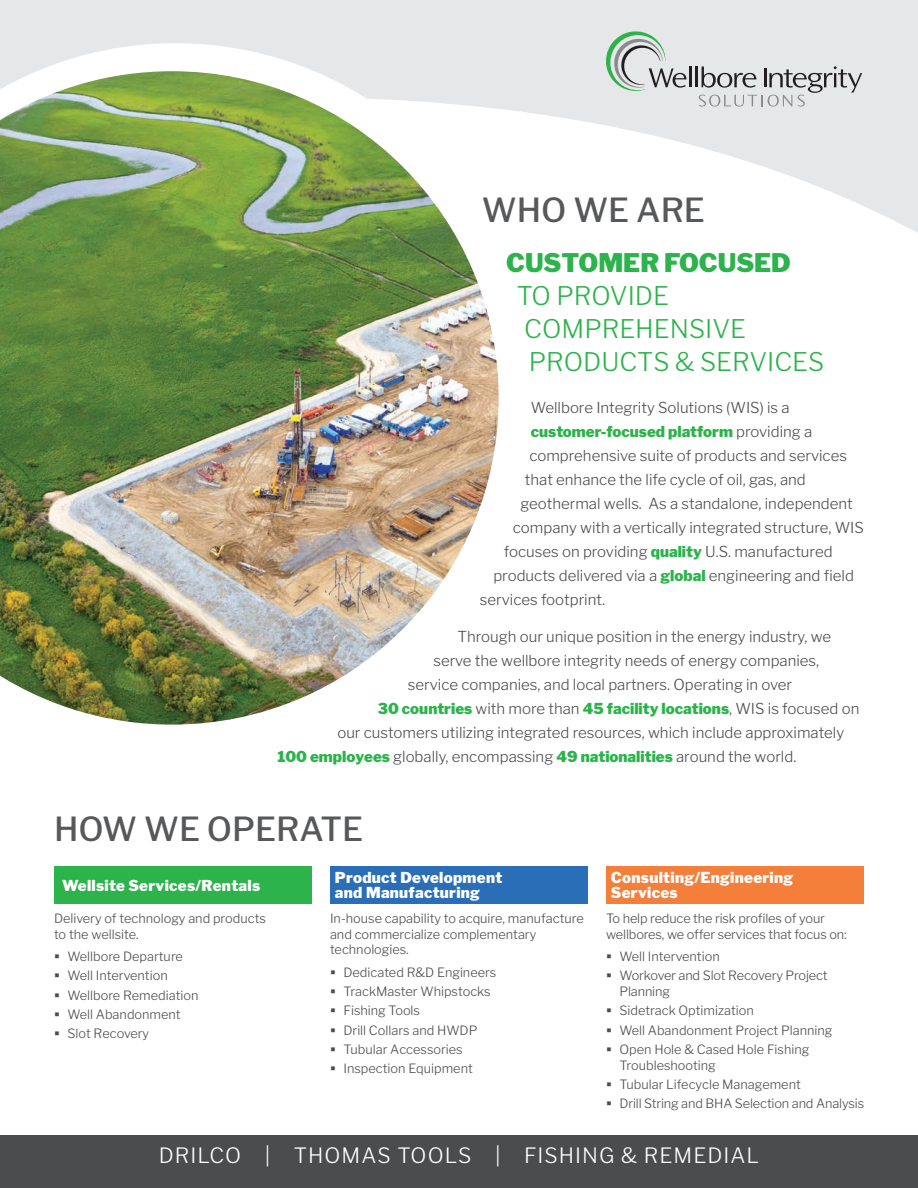
<style>
.page{position:relative;width:918px;height:1188px;background:#fff}
.page>*{position:absolute;margin:0;border:0;box-sizing:border-box;transform-origin:0 0}
.t1{font:500 33px "Libre Franklin";color:#57585a}
.t2{font:300 25.5px/33px "Libre Franklin";color:#2cb34b}
.t3{font:900 25.5px "Libre Franklin";color:#2cb34b}
.t4{font:300 21px "Libre Franklin";letter-spacing:.05em;color:#fff}
.t5{font:300 15px "Libre Franklin";color:#4b4c4d}
.t6{font:900 15px "Libre Franklin";color:#2cb34b}
.t7{font:900 15px/15px "Libre Franklin";letter-spacing:.02em;color:#fff}
.t8{font:300 12.75px/19.2px "Libre Franklin";color:#4b4c4d}
.s1{font-weight:300;color:#4b4c4d}
.s2{font-weight:900;color:#2cb34b}
</style>
<div class="page">
<svg style="left:0;top:0;width:918px;height:233px;fill:#e6e7e9"></svg>
<hr style="left:689px;top:67px;width:2px;height:20px;background:#231f20">
<hr style="left:696px;top:67px;width:2px;height:20px;background:#231f20">
<svg style="left:699px;top:66px;width:163px;height:41px;background:#c7c8ca"></svg>
<svg style="left:602px;top:27px;width:85px;height:65px;background:#c5d0ca"></svg>
<svg style="left:0;top:43px;width:532px;height:190px;fill:#e6e7e9"></svg>
<img style="left:0;top:71px;width:499px;height:654px">
<div style="left:54px;top:866px;width:258px;height:38px;background:#2cb34b"></div>
<div style="left:330px;top:866px;width:258px;height:38px;background:#296eb7"></div>
<div style="left:606px;top:866px;width:258px;height:38px;background:#f47f3b"></div>
<div style="left:0;top:1135px;width:918px;height:53px;background:#4b4c4d"></div>
<h1 class="t1" style="left:482px;top:190px;width:225px">WHO WE ARE</h1>
<h2 class="t3" style="left:506px;top:247px;width:286px">CUSTOMER FOCUSED</h2>
<h2 class="t2" style="left:517px;top:279px;width:309px">TO PROVIDE<br>COMPREHENSIVE<br>PRODUCTS &amp; SERVICES</h2>
<p class="t5" style="left:531px;top:398px;width:260px">Wellbore Integrity Solutions (WIS) is a</p>
<p class="t6" style="left:531px;top:422px;width:283px">customer-focused platform <span class="s1">providing a</span></p>
<p class="t5" style="left:529px;top:446px;width:319px">comprehensive suite of products and services</p>
<p class="t5" style="left:525px;top:470px;width:282px">that enhance the life cycle of oil, gas, and</p>
<p class="t5" style="left:520px;top:494px;width:334px">geothermal wells. As a standalone, independent</p>
<p class="t5" style="left:513px;top:518px;width:353px">company with a vertically integrated structure, WIS</p>
<p class="t5" style="left:504px;top:542px;width:330px">focuses on providing <span class="s2">quality</span> U.S. manufactured</p>
<p class="t5" style="left:493px;top:566px;width:362px">products delivered via a <span class="s2">global</span> engineering and field</p>
<p class="t5" style="left:480px;top:590px;width:127px">services footprint.</p>
<p class="t5" style="left:458px;top:628px;width:375px">Through our unique position in the energy industry, we</p>
<p class="t5" style="left:433px;top:652px;width:387px">serve the wellbore integrity needs of energy companies,</p>
<p class="t5" style="left:408px;top:676px;width:386px">service companies, and local partners. Operating in over</p>
<p class="t6" style="left:378px;top:700px;width:483px">30 countries <span class="s1">with more than</span> 45 facility locations<span class="s1">, WIS is focused on</span></p>
<p class="t5" style="left:337px;top:724px;width:508px">our customers utilizing integrated resources, which include approximately</p>
<p class="t5" style="left:277px;top:748px;width:520px"><span class="s2">100 employees</span> globally, encompassing <span class="s2">49 nationalities</span> around the world.</p>
<h1 class="t1" style="left:54px;top:809px;width:311px">HOW WE OPERATE</h1>
<p class="t7" style="left:62px;top:879px;width:199px">Wellsite Services/Rentals</p>
<p class="t8" style="left:54px;top:910px;width:213px;line-height:15.8px">Delivery of technology and products to the wellsite.</p>
<p class="t8" style="left:68px;top:947px;width:132px">Wellbore Departure<br>Well Intervention<br>Wellbore Remediation<br>Well Abandonment<br>Slot Recovery</p>
<p class="t7" style="left:611px;top:871px;width:184px">Consulting/Engineering<br>Services</p>
<p class="t8" style="left:606px;top:910px;width:242px;line-height:15.8px">To help reduce the risk profiles of your wellbores, we offer services that focus on:</p>
<p class="t8" style="left:620px;top:947px;width:210px">Well Intervention<br>Workover and Slot Recovery Project</p>
<p class="t8" style="left:620px;top:982px;width:215px">Planning<br>Sidetrack Optimization<br>Well Abandonment Project Planning<br>Open Hole &amp; Cased Hole Fishing</p>
<p class="t8" style="left:620px;top:1055px;width:246px">Troubleshooting<br>Tubular Lifecycle Management<br>Drill String and BHA Selection and Analysis</p>
<h3 class="t4" style="left:159px;top:1143px;width:602px">DRILCO | THOMAS TOOLS | FISHING &amp; REMEDIAL</h3>
<p class="t7" style="left:335px;top:871px;width:169px">Product Development and Manufacturing</p>
<p class="t8" style="left:330px;top:910px;width:255px;line-height:15.8px">In-house capability to acquire, manufacture and commercialize complementary technologies.</p>
<p class="t8" style="left:344px;top:963px;width:154px">Dedicated R&amp;D Engineers<br>TrackMaster Whipstocks<br>Fishing Tools<br>Drill Collars and HWDP<br>Tubular Accessories<br>Inspection Equipment</p>
</div>
